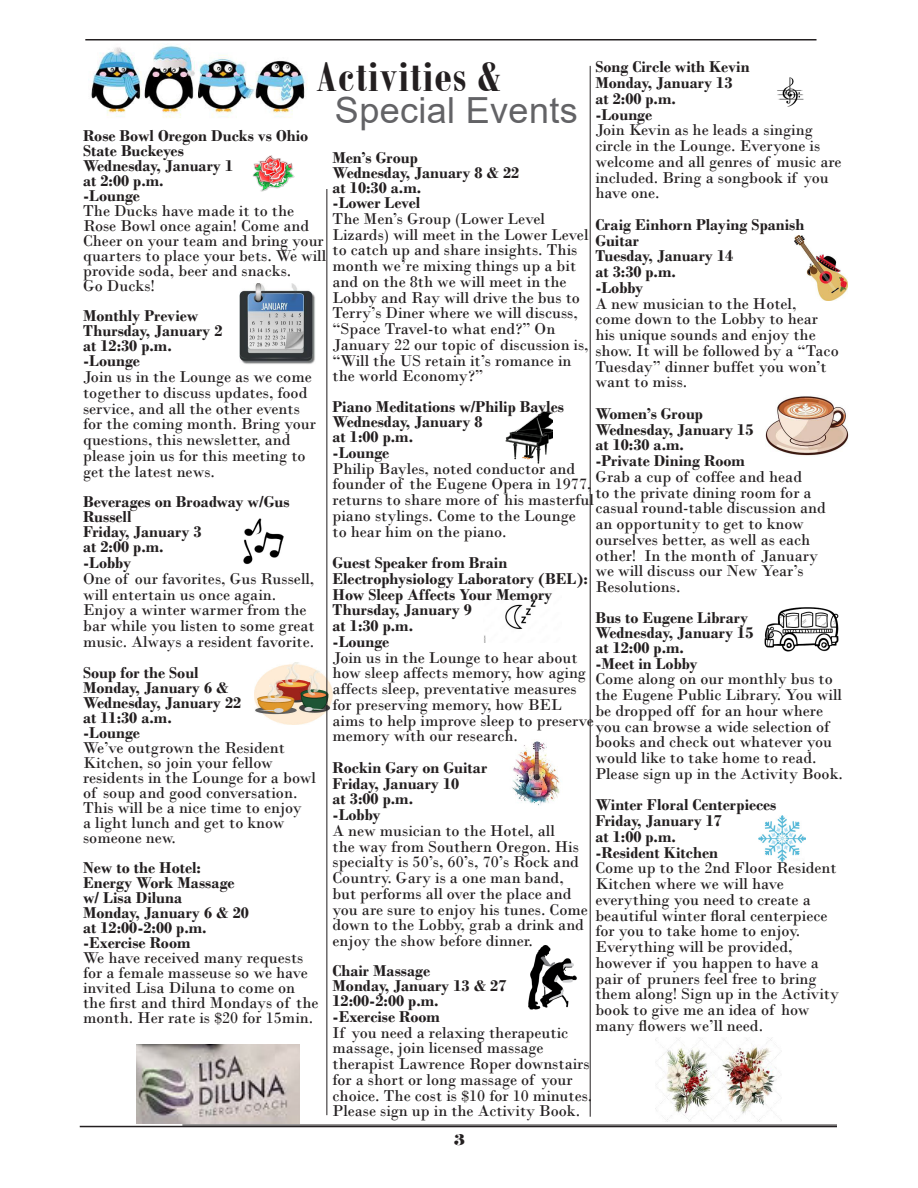
<style>
.page{position:relative;width:918px;height:1188px;background:#fff}
.page>*{position:absolute;margin:0;border:0;box-sizing:border-box;transform-origin:0 0}
.t1{font:700 45px "Bodoni MT Condensed";letter-spacing:.025em;color:#231f20}
.t2{font:36px "Arial";letter-spacing:.01em;color:#636366}
.t3{font:16.5px/15.8px "Bodoni";color:#231f20}
.t4{font:700 16.5px/15.8px "Bodoni";color:#231f20}
.t5{font:15px "Elephant";color:#231f20}
</style>
<div class="page">
<img style="left:506px;top:410px;width:46px;height:53px">
<img style="left:764px;top:607px;width:75px;height:45px">
<img style="left:91px;top:45px;width:217px;height:73px">
<img style="left:252px;top:155px;width:43px;height:37px">
<img style="left:239px;top:284px;width:76px;height:80px">
<img style="left:795px;top:235px;width:52px;height:65px">
<img style="left:512px;top:741px;width:48px;height:65px">
<img style="left:656px;top:1038px;width:126px;height:84px">
<img style="left:255px;top:662px;width:78px;height:62px">
<img style="left:243px;top:518px;width:41px;height:47px">
<img style="left:766px;top:396px;width:83px;height:60px">
<img style="left:777px;top:77px;width:27px;height:30px">
<img style="left:528px;top:945px;width:49px;height:65px">
<img style="left:758px;top:816px;width:47px;height:46px">
<img style="left:484px;top:600px;width:52px;height:42px">
<img style="left:136px;top:1044px;width:164px;height:79px">
<hr style="left:182px;top:1125px;width:655px;height:1px;background:#231f20">
<hr style="left:80px;top:1126px;width:757px;height:1px;background:#231f20">
<hr style="left:327px;top:189px;width:1px;height:926px;background:#231f20">
<hr style="left:590px;top:66px;width:1px;height:1051px;background:#231f20">
<hr style="left:85px;top:39px;width:732px;height:1px;background:#231f20">
<p class="t4" style="left:595px;top:59px;width:156px">Song Circle with Kevin</p>
<p class="t4" style="left:595px;top:75px;width:139px">Monday, January 13</p>
<p class="t4" style="left:595px;top:90px;width:82px">at 2:00 p.m.</p>
<p class="t4" style="left:595px;top:106px;width:58px">-Lounge</p>
<p class="t3" style="left:595px;top:122px;width:248px">Join Kevin as he leads a singing circle in the Lounge. Everyone is welcome and all genres of music are included. Bring a songbook if you have one.</p>
<p class="t4" style="left:595px;top:216px;width:211px">Craig Einhorn Playing Spanish<br>Guitar</p>
<p class="t4" style="left:595px;top:248px;width:139px">Tuesday, January 14</p>
<p class="t4" style="left:595px;top:264px;width:82px">at 3:30 p.m.</p>
<p class="t4" style="left:595px;top:279px;width:50px">-Lobby</p>
<p class="t3" style="left:595px;top:295px;width:245px">A new musician to the Hotel,<br>come down to the Lobby to hear his unique sounds and enjoy the show. It will be followed by a “Taco<br>Tuesday” dinner buffet you won’t want to miss.</p>
<p class="t4" style="left:595px;top:405px;width:109px">Women’s Group</p>
<p class="t4" style="left:595px;top:421px;width:160px">Wednesday, January 15</p>
<p class="t4" style="left:595px;top:437px;width:90px">at 10:30 a.m.</p>
<p class="t4" style="left:595px;top:453px;width:151px">-Private Dining Room</p>
<p class="t3" style="left:595px;top:469px;width:232px">Grab a cup of coffee and head<br>to the private dining room for a casual round-table discussion and an opportunity to get to know ourselves better, as well as each other! In the month of January we will discuss our New Year’s<br>Resolutions.</p>
<p class="t4" style="left:595px;top:609px;width:154px">Bus to Eugene Library</p>
<p class="t4" style="left:595px;top:624px;width:160px">Wednesday, January 15</p>
<p class="t4" style="left:595px;top:639px;width:90px">at 12:00 p.m.</p>
<p class="t4" style="left:595px;top:655px;width:104px">-Meet in Lobby</p>
<p class="t3" style="left:595px;top:671px;width:249px">Come along on our monthly bus to the Eugene Public Library. You will be dropped off for an hour where you can browse a wide selection of books and check out whatever you would like to take home to read.<br>Please sign up in the Activity Book.</p>
<p class="t4" style="left:595px;top:797px;width:183px">Winter Floral Centerpieces</p>
<p class="t4" style="left:595px;top:813px;width:128px">Friday, January 17</p>
<p class="t4" style="left:595px;top:828px;width:82px">at 1:00 p.m.</p>
<p class="t4" style="left:595px;top:844px;width:124px">-Resident Kitchen</p>
<p class="t3" style="left:595px;top:860px;width:245px">Come up to the 2nd Floor Resident<br>Kitchen where we will have everything you need to create a beautiful winter floral centerpiece for you to take home to enjoy.<br>Everything will be provided, however if you happen to have a pair of pruners feel free to bring them along! Sign up in the Activity book to give me an idea of how many flowers we’ll need.</p>
<p class="t1" style="left:316px;top:50px;width:185px">Activities &amp;</p>
<p class="t2" style="left:335px;top:85px;width:244px">Special Events</p>
<p class="t4" style="left:83px;top:128px;width:227px;line-height:15px">Rose Bowl Oregon Ducks vs Ohio<br>State Buckeyes</p>
<p class="t4" style="left:83px;top:157px;width:152px">Wednesday, January 1</p>
<p class="t4" style="left:83px;top:172px;width:82px">at 2:00 p.m.</p>
<p class="t4" style="left:83px;top:187px;width:58px">-Lounge</p>
<p class="t3" style="left:83px;top:203px;width:245px;line-height:15px">The Ducks have made it to the<br>Rose Bowl once again! Come and<br>Cheer on your team and bring your quarters to place your bets. We will provide soda, beer and snacks.</p>
<p class="t3" style="left:83px;top:278px;width:73px">Go Ducks!</p>
<p class="t4" style="left:83px;top:307px;width:117px">Monthly Preview</p>
<p class="t4" style="left:83px;top:322px;width:141px">Thursday, January 2</p>
<p class="t4" style="left:83px;top:337px;width:90px">at 12:30 p.m.</p>
<p class="t4" style="left:83px;top:353px;width:58px">-Lounge</p>
<p class="t3" style="left:83px;top:369px;width:234px">Join us in the Lounge as we come together to discuss updates, food service, and all the other events for the coming month. Bring your questions, this newsletter, and please join us for this meeting to get the latest news.</p>
<p class="t4" style="left:83px;top:495px;width:208px;line-height:15px">Beverages on Broadway w/Gus<br>Russell</p>
<p class="t4" style="left:83px;top:524px;width:120px">Friday, January 3</p>
<p class="t4" style="left:83px;top:539px;width:82px">at 2:00 p.m.</p>
<p class="t4" style="left:83px;top:555px;width:50px">-Lobby</p>
<p class="t3" style="left:83px;top:571px;width:233px">One of our favorites, Gus Russell, will entertain us once again.<br>Enjoy a winter warmer from the bar while you listen to some great music. Always a resident favorite.</p>
<p class="t4" style="left:83px;top:664px;width:117px">Soup for the Soul</p>
<p class="t4" style="left:83px;top:679px;width:147px">Monday, January 6 &amp;</p>
<p class="t4" style="left:83px;top:694px;width:160px">Wednesday, January 22</p>
<p class="t4" style="left:83px;top:709px;width:90px">at 11:30 a.m.</p>
<p class="t4" style="left:83px;top:724px;width:58px">-Lounge</p>
<p class="t3" style="left:83px;top:740px;width:234px;line-height:15px">We’ve outgrown the Resident<br>Kitchen, so join your fellow residents in the Lounge for a bowl of soup and good conversation.<br>This will be a nice time to enjoy<br>a light lunch and get to know someone new.</p>
<p class="t4" style="left:83px;top:859px;width:120px">New to the Hotel:</p>
<p class="t4" style="left:83px;top:874px;width:153px">Energy Work Massage</p>
<p class="t4" style="left:83px;top:889px;width:101px">w/ Lisa Diluna</p>
<p class="t4" style="left:83px;top:904px;width:167px">Monday, January 6 &amp; 20</p>
<p class="t4" style="left:83px;top:919px;width:125px">at 12:00-2:00 p.m.</p>
<p class="t4" style="left:83px;top:934px;width:109px">-Exercise Room</p>
<p class="t3" style="left:83px;top:950px;width:237px;line-height:15px">We have received many requests for a female masseuse so we have invited Lisa Diluna to come on the first and third Mondays of the month. Her rate is $20 for 15min.</p>
<p class="t4" style="left:333px;top:150px;width:87px">Men’s Group</p>
<p class="t4" style="left:333px;top:165px;width:188px">Wednesday, January 8 &amp; 22</p>
<p class="t4" style="left:333px;top:180px;width:90px">at 10:30 a.m.</p>
<p class="t4" style="left:333px;top:195px;width:89px">-Lower Level</p>
<p class="t3" style="left:333px;top:211px;width:258px">The Men’s Group (Lower Level<br>Lizards) will meet in the Lower Level to catch up and share insights. This month we’re mixing things up a bit and on the 8th we will meet in the<br>Lobby and Ray will drive the bus to<br>Terry’s Diner where we will discuss, “Space Travel-to what end?” On<br>January 22 our topic of discussion is, “Will the US retain it’s romance in the world Economy?”</p>
<p class="t4" style="left:333px;top:399px;width:233px">Piano Meditations w/Philip Bayles</p>
<p class="t4" style="left:333px;top:414px;width:152px;line-height:15.3px">Wednesday, January 8 at 1:00 p.m.<br>-Lounge</p>
<p class="t3" style="left:333px;top:460px;width:263px">Philip Bayles, noted conductor and founder of the Eugene Opera in 1977, returns to share more of his masterful piano stylings. Come to the Lounge to hear him on the piano.</p>
<p class="t4" style="left:333px;top:555px;width:257px">Guest Speaker from Brain<br>Electrophysiology Laboratory (BEL):<br>How Sleep Affects Your Memory</p>
<p class="t4" style="left:333px;top:602px;width:141px">Thursday, January 9</p>
<p class="t4" style="left:333px;top:618px;width:82px">at 1:30 p.m.</p>
<p class="t4" style="left:333px;top:634px;width:58px">-Lounge</p>
<p class="t3" style="left:333px;top:649px;width:263px">Join us in the Lounge to hear about how sleep affects memory, how aging affects sleep, preventative measures for preserving memory, how BEL aims to help improve sleep to preserve memory with our research.</p>
<p class="t4" style="left:333px;top:760px;width:156px">Rockin Gary on Guitar</p>
<p class="t4" style="left:333px;top:775px;width:128px">Friday, January 10</p>
<p class="t4" style="left:333px;top:791px;width:82px">at 3:00 p.m.</p>
<p class="t4" style="left:333px;top:807px;width:50px">-Lobby</p>
<p class="t3" style="left:333px;top:823px;width:257px">A new musician to the Hotel, all<br>the way from Southern Oregon. His specialty is 50’s, 60’s, 70’s Rock and Country. Gary is a one man band, but performs all over the place and you are sure to enjoy his tunes. Come down to the Lobby, grab a drink and enjoy the show before dinner.</p>
<p class="t4" style="left:333px;top:963px;width:99px">Chair Massage</p>
<p class="t4" style="left:333px;top:978px;width:175px">Monday, January 13 &amp; 27</p>
<p class="t4" style="left:333px;top:993px;width:108px">12:00-2:00 p.m.</p>
<p class="t4" style="left:333px;top:1009px;width:109px">-Exercise Room</p>
<p class="t3" style="left:333px;top:1024px;width:261px">If you need a relaxing therapeutic massage, join licensed massage therapist Lawrence Roper downstairs for a short or long massage of your choice. The cost is $10 for 10 minutes.<br>Please sign up in the Activity Book.</p>
<p class="t5" style="left:454px;top:1130px;width:12px">3</p>
</div>
